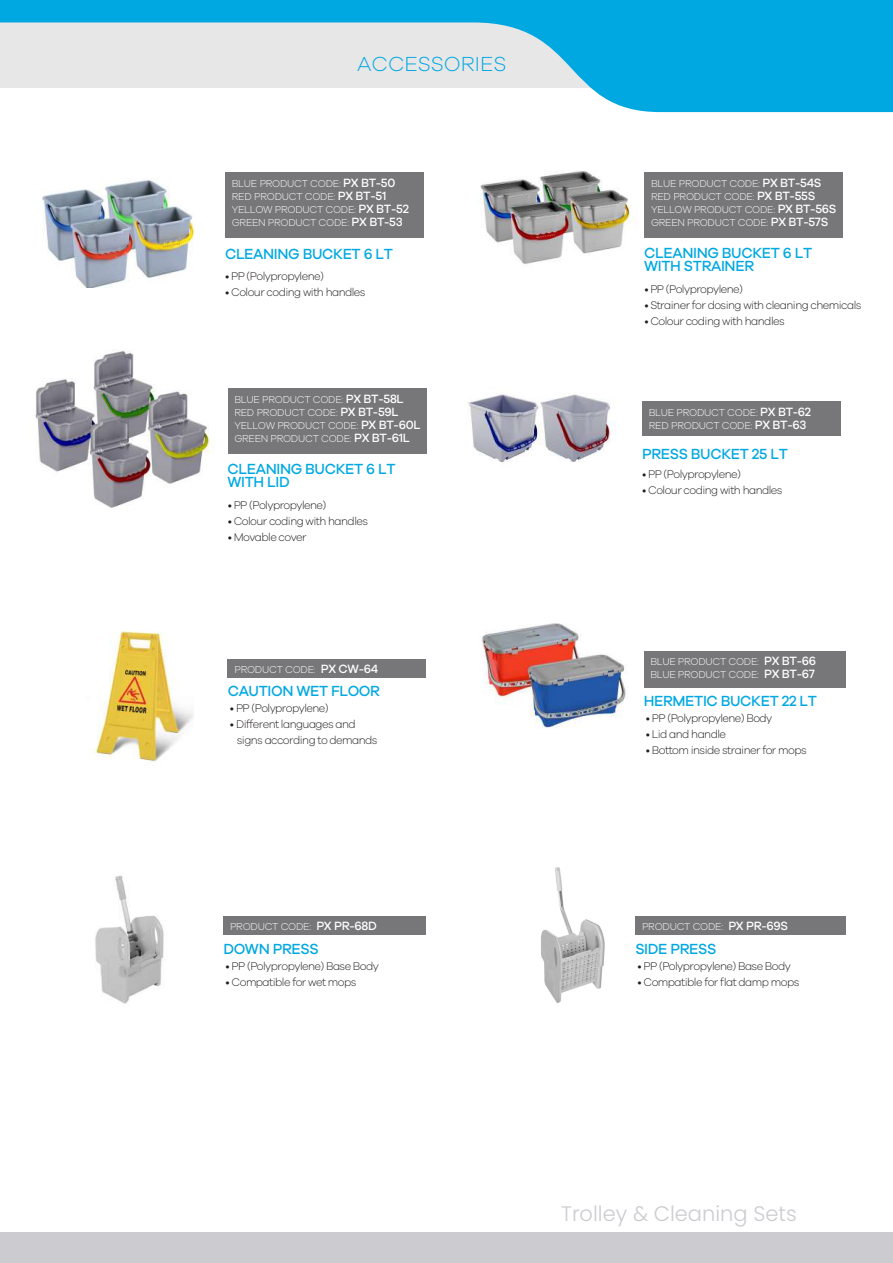
<style>
.page{position:relative;width:893px;height:1263px;background:#fff}
.page>*{position:absolute;margin:0;border:0;box-sizing:border-box;transform-origin:0 0}
.t1{font:300 21px "Poppins";color:#cccbd0}
.t2{font:300 21px "Galano Grotesque";color:#00a8e2}
.t3{font:500 15.15px/13px "Galano Grotesque";letter-spacing:-.025em;color:#00a8e2}
.t4{font:300 11.4px/16px "Galano Grotesque";letter-spacing:-.05em;color:#221e20}
.t5{font:300 10.35px/13px "Galano Grotesque";letter-spacing:-.025em;color:#fff}
.s1{font-weight:500;font-size:12.45px}
</style>
<div class="page">
<img style="left:35px;top:351px;width:180px;height:157px">
<div style="left:225px;top:172px;width:199px;height:65px;background:#77777a"></div>
<div style="left:644px;top:172px;width:199px;height:65px;background:#77777a"></div>
<img style="left:42px;top:180px;width:152px;height:107px">
<img style="left:480px;top:171px;width:155px;height:93px">
<div style="left:642px;top:401px;width:199px;height:35px;background:#77777a"></div>
<img style="left:468px;top:394px;width:148px;height:68px">
<div style="left:228px;top:388px;width:199px;height:65px;background:#77777a"></div>
<div style="left:0;top:1233px;width:893px;height:30px;background:#cccbd0"></div>
<svg style="left:0;top:0;width:893px;height:112px;background:#79cbe8"></svg>
<img style="left:541px;top:867px;width:64px;height:136px">
<img style="left:86px;top:631px;width:108px;height:132px">
<div style="left:228px;top:659px;width:198px;height:19px;background:#77777a"></div>
<img style="left:95px;top:875px;width:69px;height:129px">
<div style="left:223px;top:917px;width:203px;height:18px;background:#77777a"></div>
<div style="left:635px;top:917px;width:210px;height:18px;background:#77777a"></div>
<img style="left:482px;top:623px;width:144px;height:106px">
<div style="left:644px;top:651px;width:201px;height:36px;background:#77777a"></div>
<h1 class="t2" style="left:357px;top:52px;width:151px">ACCESSORIES</h1>
<p class="t5" style="left:232px;top:177px;width:179px">BLUE PRODUCT CODE: <span class="s1">PX BT-50<br></span>RED PRODUCT CODE: <span class="s1">PX BT-51<br></span>YELLOW PRODUCT CODE: <span class="s1">PX BT-52<br></span>GREEN PRODUCT CODE: <span class="s1">PX BT-53</span></p>
<p class="t5" style="left:651px;top:177px;width:187px">BLUE PRODUCT CODE: <span class="s1">PX BT-54S<br></span>RED PRODUCT CODE: <span class="s1">PX BT-55S<br></span>YELLOW PRODUCT CODE: <span class="s1">PX BT-56S<br></span>GREEN PRODUCT CODE: <span class="s1">PX BT-57S</span></p>
<h2 class="t3" style="left:644px;top:246px;width:169px">CLEANING BUCKET 6 LT<br>WITH STRAINER</h2>
<p class="t4" style="left:644px;top:281px;width:100px">• PP (Polypropylene)</p>
<p class="t4" style="left:644px;top:297px;width:219px">• Strainer for dosing with cleaning chemicals</p>
<p class="t4" style="left:644px;top:313px;width:142px">• Colour coding with handles</p>
<h2 class="t3" style="left:225px;top:247px;width:169px">CLEANING BUCKET 6 LT</h2>
<p class="t4" style="left:225px;top:267px;width:100px">• PP (Polypropylene)</p>
<p class="t4" style="left:225px;top:283px;width:142px">• Colour coding with handles</p>
<p class="t5" style="left:234px;top:393px;width:188px">BLUE PRODUCT CODE: <span class="s1">PX BT-58L<br></span>RED PRODUCT CODE: <span class="s1">PX BT-59L<br></span>YELLOW PRODUCT CODE: <span class="s1">PX BT-60L<br></span>GREEN PRODUCT CODE: <span class="s1">PX BT-61L</span></p>
<h2 class="t3" style="left:228px;top:462px;width:169px">CLEANING BUCKET 6 LT<br>WITH LID</h2>
<p class="t4" style="left:228px;top:497px;width:100px">• PP (Polypropylene)</p>
<p class="t4" style="left:228px;top:513px;width:142px">• Colour coding with handles</p>
<p class="t4" style="left:228px;top:529px;width:80px">• Movable cover</p>
<p class="t5" style="left:234px;top:662px;width:145px">PRODUCT CODE: <span class="s1">PX CW-64</span></p>
<h2 class="t3" style="left:228px;top:684px;width:154px">CAUTION WET FLOOR</h2>
<p class="t4" style="left:230px;top:700px;width:100px">• PP (Polypropylene)</p>
<p class="t4" style="left:237px;top:716px;width:142px;text-indent:-7px">• Different languages and signs according to demands</p>
<p class="t5" style="left:230px;top:920px;width:148px">PRODUCT CODE: <span class="s1">PX PR-68D</span></p>
<h2 class="t3" style="left:223px;top:942px;width:97px">DOWN PRESS</h2>
<p class="t4" style="left:226px;top:957px;width:155px">• PP (Polypropylene) Base Body</p>
<p class="t4" style="left:226px;top:973px;width:132px">• Compatible for wet mops</p>
<p class="t5" style="left:649px;top:406px;width:164px">BLUE PRODUCT CODE: <span class="s1">PX BT-62<br></span>RED PRODUCT CODE: <span class="s1">PX BT-63</span></p>
<h2 class="t3" style="left:642px;top:447px;width:147px">PRESS BUCKET 25 LT</h2>
<p class="t4" style="left:642px;top:466px;width:100px">• PP (Polypropylene)</p>
<p class="t4" style="left:642px;top:482px;width:142px">• Colour coding with handles</p>
<p class="t5" style="left:650px;top:655px;width:167px">BLUE PRODUCT CODE: <span class="s1">PX BT-66<br></span>BLUE PRODUCT CODE: <span class="s1">PX BT-67</span></p>
<h2 class="t3" style="left:644px;top:694px;width:175px">HERMETIC BUCKET 22 LT</h2>
<p class="t4" style="left:646px;top:709px;width:128px">• PP (Polypropylene) Body</p>
<p class="t4" style="left:646px;top:725px;width:82px">• Lid and handle</p>
<p class="t4" style="left:646px;top:741px;width:162px">• Bottom inside strainer for mops</p>
<p class="t5" style="left:642px;top:920px;width:148px">PRODUCT CODE: <span class="s1">PX PR-69S</span></p>
<h2 class="t3" style="left:635px;top:942px;width:82px">SIDE PRESS</h2>
<p class="t4" style="left:638px;top:957px;width:155px">• PP (Polypropylene) Base Body</p>
<p class="t4" style="left:638px;top:973px;width:163px">• Compatible for flat damp mops</p>
<h1 class="t1" style="left:561px;top:1201px;width:237px">Trolley &amp; Cleaning Sets</h1>
</div>
